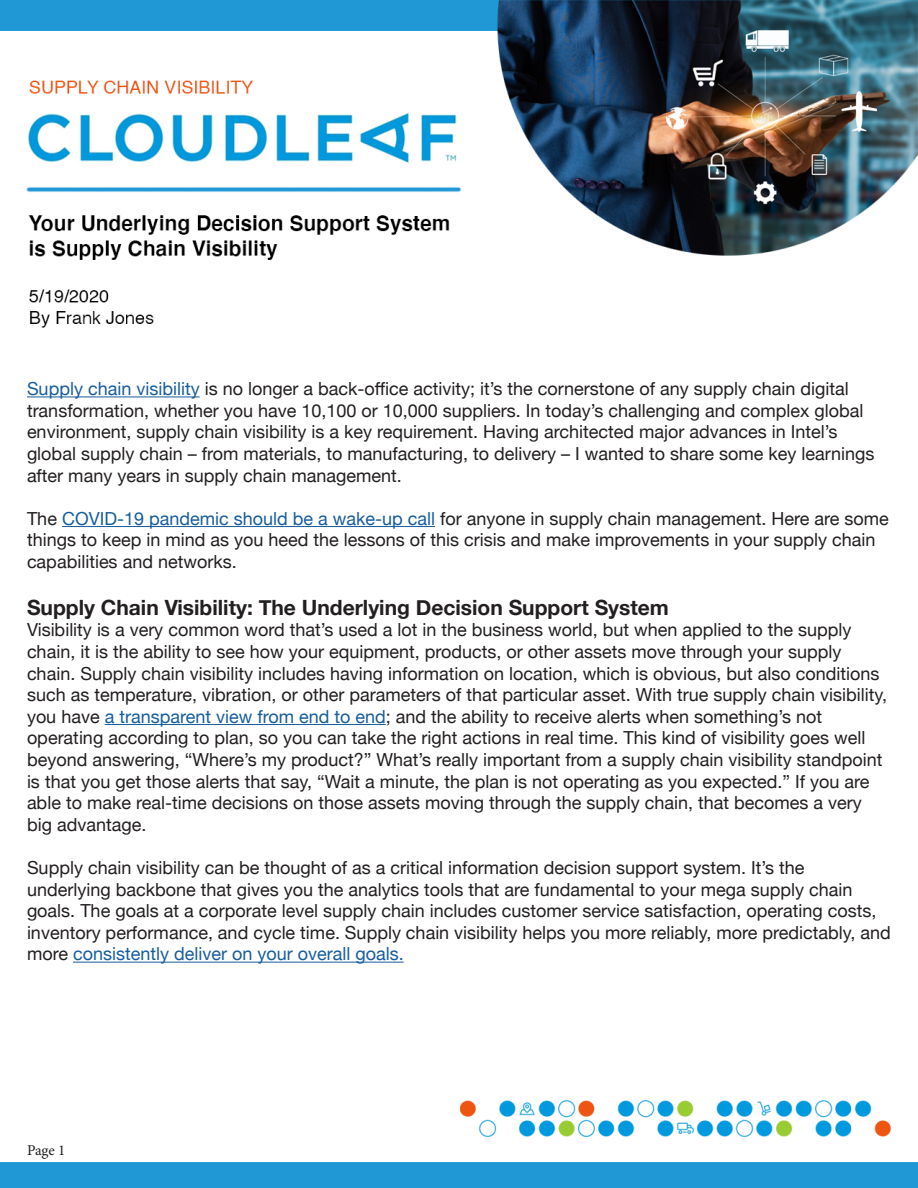
<style>
.page{position:relative;width:918px;height:1188px;background:#fff}
.page>*{position:absolute;margin:0;border:0;box-sizing:border-box;transform-origin:0 0}
.t1{font:700 21px "Helvetica Neue";color:#231f20}
.t2{font:18px/21.6px "Helvetica Neue";color:#231f20}
.t3{font:15px "Minion Pro";color:#231f20}
.s1{color:#175d9e}
</style>
<div class="page">
<img style="left:0;top:0;width:918px;height:1188px">
<hr style="left:27px;top:396px;width:173px;height:1px;background:#175d9e">
<hr style="left:62px;top:526px;width:373px;height:1px;background:#175d9e">
<hr style="left:105px;top:724px;width:281px;height:1px;background:#175d9e">
<hr style="left:73px;top:962px;width:331px;height:1px;background:#175d9e">
<p class="t2" style="left:27px;top:379px;width:849px"><span class="s1">Supply chain visibility</span> is no longer a back-office activity; it’s the cornerstone of any supply chain digital transformation, whether you have 10,100 or 10,000 suppliers. In today’s challenging and complex global environment, supply chain visibility is a key requirement. Having architected major advances in Intel’s global supply chain – from materials, to manufacturing, to delivery – I wanted to share some key learnings after many years in supply chain management.</p>
<p class="t2" style="left:27px;top:509px;width:863px">The <span class="s1">COVID-19 pandemic should be a wake-up call</span> for anyone in supply chain management. Here are some things to keep in mind as you heed the lessons of this crisis and make improvements in your supply chain capabilities and networks.</p>
<p class="t1" style="left:27px;top:591px;width:643px">Supply Chain Visibility: The Underlying Decision Support System</p>
<p class="t2" style="left:27px;top:620px;width:862px">Visibility is a very common word that’s used a lot in the business world, but when applied to the supply chain, it is the ability to see how your equipment, products, or other assets move through your supply chain. Supply chain visibility includes having information on location, which is obvious, but also conditions such as temperature, vibration, or other parameters of that particular asset. With true supply chain visibility, you have <span class="s1">a transparent view from end to end</span>; and the ability to receive alerts when something’s not operating according to plan, so you can take the right actions in real time. This kind of visibility goes well beyond answering, “Where’s my product?” What’s really important from a supply chain visibility standpoint is that you get those alerts that say, “Wait a minute, the plan is not operating as you expected.” If you are able to make real-time decisions on those assets moving through the supply chain, that becomes a very big advantage.</p>
<p class="t2" style="left:27px;top:858px;width:865px">Supply chain visibility can be thought of as a critical information decision support system. It’s the underlying backbone that gives you the analytics tools that are fundamental to your mega supply chain goals. The goals at a corporate level supply chain includes customer service satisfaction, operating costs, inventory performance, and cycle time. Supply chain visibility helps you more reliably, more predictably, and more <span class="s1">consistently deliver on your overall goals.</span></p>
<p class="t3" style="left:27px;top:1140px;width:40px">Page 1</p>
</div>
